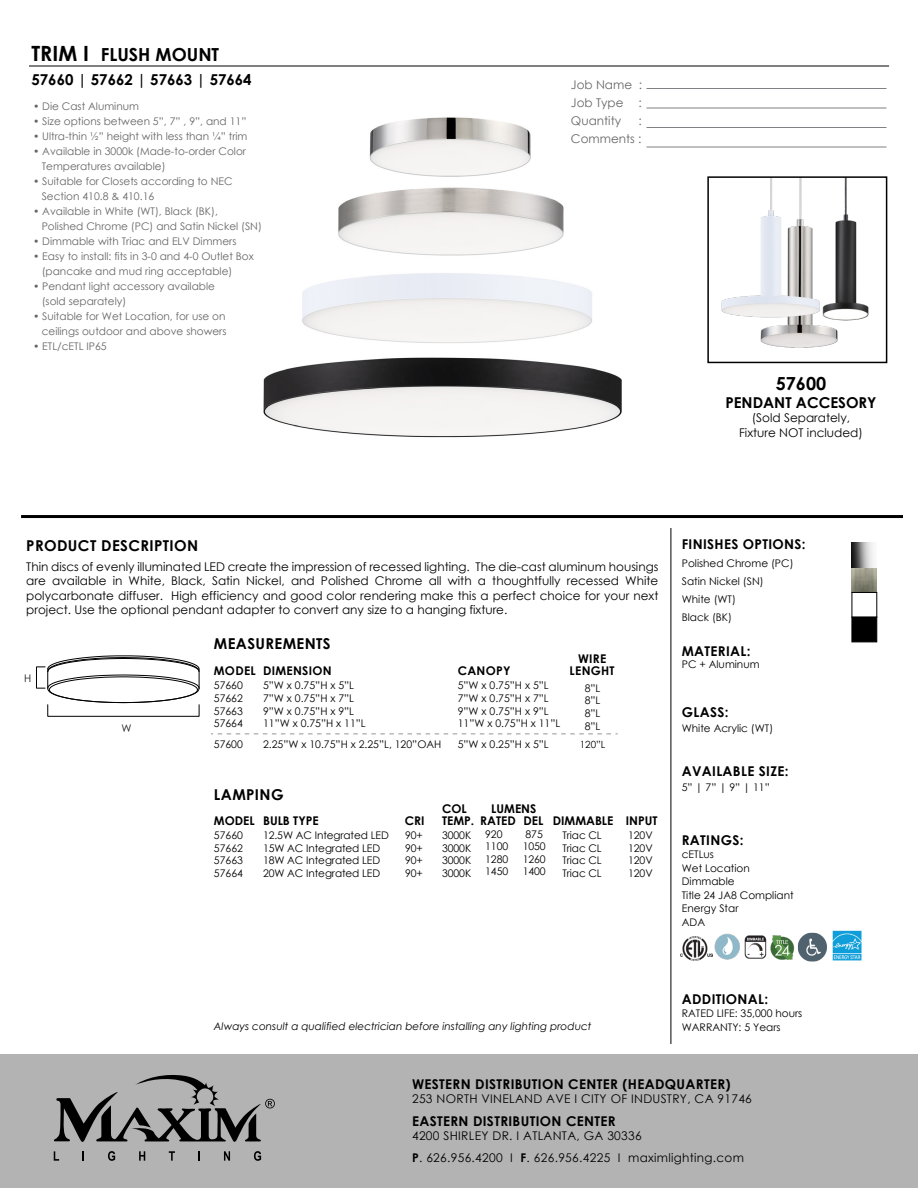
<style>
.page{position:relative;width:918px;height:1188px;background:#fff}
.page>*{position:absolute;margin:0;border:0;box-sizing:border-box;transform-origin:0 0}
.t1{font:700 18px "Century Gothic";color:#000}
.t2{font:700 15px "Century Gothic";color:#000}
.t3{font:700 15px "Century Gothic";letter-spacing:.025em;color:#000}
.t4{font:700 13.5px "Century Gothic";letter-spacing:.025em;color:#000}
.t5{font:12px/14.4px "Century Gothic";letter-spacing:.025em;color:#000}
.t6{font:700 12px/12px "Century Gothic";color:#000}
.t7{font:12px/14.4px "Century Gothic";color:#000;text-align:center}
.t8{font:12px/18px "Century Gothic";color:#666;text-align:justify}
.t9{font:700 12px/12.6px "Century Gothic";letter-spacing:.025em;color:#000;text-align:center}
.t10{font:10.5px/12.6px "Century Gothic";color:#000}
.t11{font:10.5px/15px "Century Gothic";color:#666}
.t12{font:italic 10.5px "Century Gothic";color:#000}
.t13{font:10.5px "Century Gothic";color:#231f20}
.t14{font:9.9px "Century Gothic";color:#000}
.s1{font-size:21px}
.s2{font-weight:700}
</style>
<div class="page">
<img style="left:263px;top:117px;width:359px;height:321px">
<hr style="left:29px;top:66px;width:860px;height:1px;background:#000">
<hr style="left:21px;top:515px;width:882px;height:3px;background:#000">
<hr style="left:671px;top:528px;width:1px;height:516px;background:#000">
<img style="left:680px;top:936px;width:32px;height:24px">
<hr style="left:646px;top:88px;width:240px;height:1px;background:#808184">
<hr style="left:646px;top:108px;width:240px;height:1px;background:#808184">
<hr style="left:646px;top:127px;width:240px;height:1px;background:#808184">
<hr style="left:646px;top:147px;width:240px;height:1px;background:#808184">
<div style="left:0;top:1054px;width:918px;height:134px;background:#b3b3b3"></div>
<svg style="left:54px;top:1151px;width:5px;height:10px"></svg>
<svg style="left:108px;top:1151px;width:7px;height:10px"></svg>
<svg style="left:139px;top:1151px;width:6px;height:10px"></svg>
<svg style="left:169px;top:1151px;width:6px;height:10px"></svg>
<svg style="left:198px;top:1151px;width:2px;height:10px"></svg>
<svg style="left:224px;top:1151px;width:6px;height:10px"></svg>
<svg style="left:254px;top:1151px;width:7px;height:10px"></svg>
<svg style="left:54px;top:1075px;width:221px;height:67px"></svg>
<img style="left:745px;top:936px;width:22px;height:23px">
<img style="left:770px;top:935px;width:21px;height:24px">
<img style="left:714px;top:933px;width:26px;height:27px">
<img style="left:852px;top:543px;width:25px;height:49px">
<div style="left:852px;top:592px;width:25px;height:26px;border:1px solid #000"></div>
<div style="left:852px;top:617px;width:25px;height:25px;background:#000;border:1px solid #000"></div>
<svg style="left:47px;top:655px;width:153px;height:48px"></svg>
<div style="left:47px;top:704px;width:152px;height:13px;border:1px solid #000"></div>
<div style="left:36px;top:667px;width:9px;height:22px;border:1px solid #000"></div>
<img style="left:721px;top:179px;width:148px;height:169px">
<div style="left:707px;top:176px;width:180px;height:187px;border:2px solid #000"></div>
<svg style="left:211px;top:734px;width:407px;height:1px"></svg>
<img style="left:791px;top:932px;width:36px;height:30px">
<img style="left:832px;top:931px;width:29px;height:29px">
<h1 class="t1" style="left:32px;top:41px;width:189px"><span class="s1">TRIM I</span> FLUSH MOUNT</h1>
<h2 class="t2" style="left:32px;top:69px;width:222px">57660 | 57662 | 57663 | 57664</h2>
<p class="t11" style="left:33px;top:98px;width:108px">• Die Cast Aluminum</p>
<p class="t11" style="left:33px;top:113px;width:215px">• Size options between 5”, 7” , 9”, and 11”</p>
<p class="t11" style="left:33px;top:128px;width:216px">• Ultra-thin ½” height with less than ¼” trim</p>
<p class="t11" style="left:42px;top:143px;width:206px;text-indent:-9px">• Available in 3000k (Made-to-order Color<br>Temperatures available)</p>
<p class="t11" style="left:42px;top:173px;width:192px;text-indent:-9px">• Suitable for Closets according to NEC<br>Section 410.8 &amp; 410.16</p>
<p class="t11" style="left:42px;top:203px;width:222px;text-indent:-9px">• Available in White (WT), Black (BK),<br>Polished Chrome (PC) and Satin Nickel (SN)</p>
<p class="t11" style="left:33px;top:233px;width:205px">• Dimmable with Triac and ELV Dimmers</p>
<p class="t11" style="left:42px;top:248px;width:214px;text-indent:-9px">• Easy to install: fits in 3-0 and 4-0 Outlet Box (pancake and mud ring acceptable)</p>
<p class="t11" style="left:42px;top:278px;width:175px;text-indent:-9px">• Pendant light accessory available (sold separately)</p>
<p class="t11" style="left:33px;top:308px;width:195px;text-align:right">• Suitable for Wet Location, for use on ceilings outdoor and above showers</p>
<p class="t11" style="left:33px;top:338px;width:75px">• ETL/cETL IP65</p>
<p class="t8" style="left:571px;top:75px;width:73px">Job Name :<br>Job Type :<br>Quantity</p>
<p class="t8" style="left:571px;top:111px;width:72px;text-align:right">:<br>Comments :</p>
<h1 class="t1" style="left:776px;top:370px;width:52px">57600</h1>
<h2 class="t2" style="left:725px;top:391px;width:153px">PENDANT ACCESORY</h2>
<p class="t7" style="left:739px;top:411px;width:125px">(Sold Separately,<br>Fixture NOT included)</p>
<h2 class="t3" style="left:26px;top:534px;width:174px">PRODUCT DESCRIPTION</h2>
<p class="t5" style="left:26px;top:559px;width:634px;text-align:justify">Thin discs of evenly illuminated LED create the impression of recessed lighting. The die-cast aluminum housings are available in White, Black, Satin Nickel, and Polished Chrome all with a thoughtfully recessed White polycarbonate diffuser. High efficiency and good color rendering make this a perfect choice for your next project. Use the optional pendant adapter to convert any size to a hanging fixture.</p>
<p class="t13" style="left:24px;top:671px;width:9px">H</p>
<p class="t13" style="left:121px;top:721px;width:12px">W</p>
<h2 class="t3" style="left:214px;top:632px;width:118px">MEASUREMENTS</h2>
<p class="t9" style="left:214px;top:664px;width:119px">MODEL DIMENSION</p>
<p class="t10" style="left:214px;top:679px;width:31px;text-align:justify">57660<br>57662<br>57663<br>57664</p>
<p class="t10" style="left:214px;top:738px;width:31px">57600</p>
<p class="t10" style="left:263px;top:679px;width:104px">5”W x 0.75”H x 5”L<br>7”W x 0.75”H x 7”L<br>9”W x 0.75”H x 9”L<br>11”W x 0.75”H x 11”L</p>
<p class="t10" style="left:263px;top:738px;width:180px">2.25”W x 10.75”H x 2.25”L, 120”OAH</p>
<p class="t6" style="left:458px;top:664px;width:54px">CANOPY</p>
<p class="t10" style="left:458px;top:679px;width:104px">5”W x 0.75”H x 5”L<br>7”W x 0.75”H x 7”L<br>9”W x 0.75”H x 9”L<br>11”W x 0.75”H x 11”L</p>
<p class="t10" style="left:458px;top:738px;width:93px">5”W x 0.25”H x 5”L</p>
<p class="t9" style="left:570px;top:652px;width:47px">WIRE<br>LENGHT</p>
<p class="t10" style="left:585px;top:682px;width:17px;text-align:justify">8”L 8”L 8”L 8”L</p>
<p class="t14" style="left:580px;top:737px;width:27px">120”L</p>
<h2 class="t3" style="left:214px;top:783px;width:71px">LAMPING</h2>
<p class="t6" style="left:214px;top:814px;width:106px">MODEL BULB TYPE</p>
<p class="t10" style="left:214px;top:829px;width:31px;text-align:justify">57660<br>57662<br>57663<br>57664</p>
<p class="t10" style="left:263px;top:829px;width:127px">12.5W AC Integrated LED<br>15W AC Integrated LED<br>18W AC Integrated LED<br>20W AC Integrated LED</p>
<p class="t6" style="left:405px;top:814px;width:21px">CRI</p>
<p class="t10" style="left:405px;top:829px;width:19px;text-align:justify">90+ 90+ 90+ 90+</p>
<p class="t6" style="left:480px;top:802px;width:65px;line-height:12.5px;text-align:center">LUMENS<br>RATED DEL</p>
<p class="t10" style="left:485px;top:827px;width:24px">920<br>1100<br>1280<br>1450</p>
<p class="t10" style="left:523px;top:827px;width:24px">875<br>1050<br>1260<br>1400</p>
<p class="t6" style="left:442px;top:802px;width:34px">COL<br>TEMP.</p>
<p class="t10" style="left:442px;top:829px;width:31px;text-align:justify">3000K 3000K 3000K 3000K</p>
<p class="t6" style="left:553px;top:814px;width:62px">DIMMABLE</p>
<p class="t10" style="left:563px;top:829px;width:41px;text-align:justify">Triac CL Triac CL Triac CL Triac CL</p>
<p class="t6" style="left:626px;top:814px;width:33px">INPUT</p>
<p class="t10" style="left:628px;top:829px;width:26px;text-align:justify">120V 120V 120V 120V</p>
<p class="t4" style="left:682px;top:534px;width:125px">FINISHES OPTIONS:</p>
<p class="t10" style="left:682px;top:554px;width:113px;line-height:18px">Polished Chrome (PC)<br>Satin Nickel (SN)<br>White (WT)<br>Black (BK)</p>
<p class="t4" style="left:682px;top:641px;width:70px">MATERIAL:</p>
<p class="t10" style="left:682px;top:658px;width:79px">PC + Aluminum</p>
<p class="t4" style="left:682px;top:702px;width:48px">GLASS:</p>
<p class="t10" style="left:682px;top:722px;width:93px">White Acrylic (WT)</p>
<p class="t4" style="left:682px;top:761px;width:108px">AVAILABLE SIZE:</p>
<p class="t10" style="left:682px;top:781px;width:90px">5” | 7” | 9” | 11”</p>
<p class="t4" style="left:682px;top:830px;width:63px">RATINGS:</p>
<p class="t10" style="left:682px;top:848px;width:113px;line-height:13.5px">cETLus<br>Wet Location<br>Dimmable<br>Title 24 JA8 Compliant<br>Energy Star<br>ADA</p>
<p class="t12" style="left:214px;top:1019px;width:379px">Always consult a qualified electrician before installing any lighting product</p>
<p class="t4" style="left:682px;top:989px;width:88px">ADDITIONAL:</p>
<p class="t10" style="left:682px;top:1006px;width:122px;line-height:13.5px">RATED LIFE: 35,000 hours<br>WARRANTY: 5 Years</p>
<p class="t4" style="left:412px;top:1073px;width:320px">WESTERN DISTRIBUTION CENTER (HEADQUARTER)</p>
<p class="t5" style="left:412px;top:1091px;width:341px">253 NORTH VINELAND AVE I CITY OF INDUSTRY, CA 91746</p>
<p class="t4" style="left:412px;top:1111px;width:205px">EASTERN DISTRIBUTION CENTER</p>
<p class="t5" style="left:412px;top:1125px;width:333px;line-height:21.5px">4200 SHIRLEY DR. I ATLANTA, GA 30336<br><span class="s2">P</span>. 626.956.4200 I <span class="s2">F</span>. 626.956.4225 I maximlighting.com</p>
</div>
